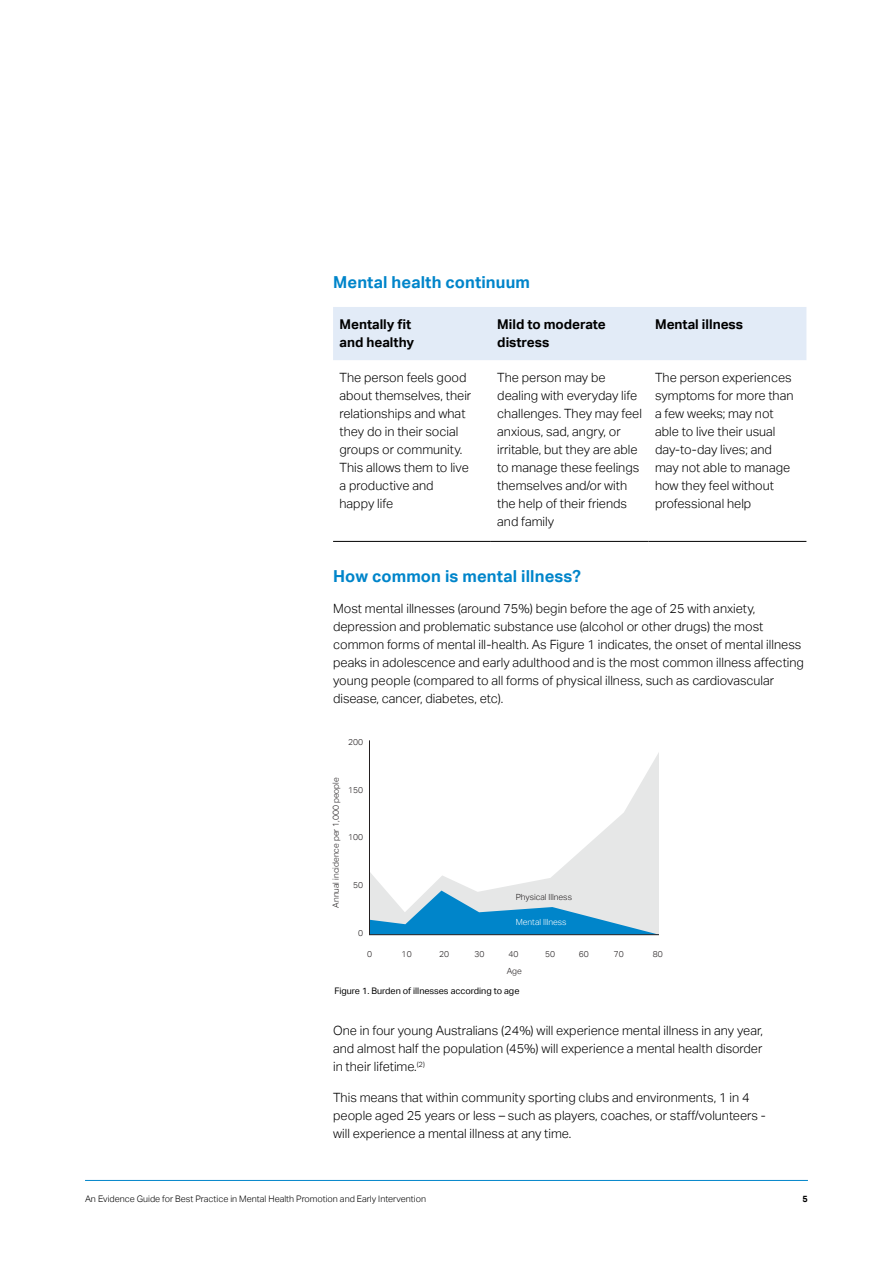
<style>
.page{position:relative;width:893px;height:1263px;background:#fff}
.page>*{position:absolute;margin:0;border:0;box-sizing:border-box;transform-origin:0 0}
.t1{font:700 16.5px "Aktiv Grotesk";letter-spacing:.01em;color:#0085ca}
.t2{font:700 13.5px/18px "Aktiv Grotesk";color:#000}
.t3{font:300 12.75px/18px "Aktiv Grotesk";color:#000}
.t4{font:300 9px "Aktiv Grotesk";color:#000}
.t5{font:9px "Aktiv Grotesk";color:#000}
.t6{font:700 9px "Aktiv Grotesk";color:#000}
.t7{font:300 8.4px "Aktiv Grotesk";color:#231f20}
.t8{font:300 8.4px "Aktiv Grotesk";color:#fff}
</style>
<div class="page">
<div style="left:333px;top:307px;width:473px;height:53px;background:#e2ebf7"></div>
<hr style="left:333px;top:541px;width:158px;height:1px;background:#000">
<hr style="left:491px;top:541px;width:158px;height:1px;background:#000">
<hr style="left:649px;top:541px;width:157px;height:1px;background:#000">
<svg style="left:369px;top:740px;width:290px;height:195px"></svg>
<hr style="left:85px;top:1180px;width:723px;height:1px;background:#0085ca">
<p class="t1" style="left:333px;top:273px;width:198px">Mental health continuum</p>
<p class="t2" style="left:339px;top:316px;width:76px">Mentally fit and healthy</p>
<p class="t2" style="left:497px;top:316px;width:110px">Mild to moderate distress</p>
<p class="t2" style="left:655px;top:316px;width:90px">Mental illness</p>
<p class="t3" style="left:339px;top:369px;width:133px">The person feels good about themselves, their relationships and what they do in their social groups or community.<br>This allows them to live a productive and happy life</p>
<p class="t3" style="left:497px;top:369px;width:146px">The person may be dealing with everyday life challenges. They may feel anxious, sad, angry, or irritable, but they are able to manage these feelings themselves and/or with the help of their friends and family</p>
<p class="t3" style="left:655px;top:369px;width:140px">The person experiences symptoms for more than a few weeks; may not able to live their usual day-to-day lives; and may not able to manage how they feel without professional help</p>
<p class="t1" style="left:333px;top:567px;width:249px">How common is mental illness?</p>
<p class="t3" style="left:333px;top:599px;width:472px">Most mental illnesses (around 75%) begin before the age of 25 with anxiety, depression and problematic substance use (alcohol or other drugs) the most common forms of mental ill-health. As Figure 1 indicates, the onset of mental illness peaks in adolescence and early adulthood and is the most common illness affecting young people (compared to all forms of physical illness, such as cardiovascular disease, cancer, diabetes, etc).</p>
<p class="t7" style="left:348px;top:737px;width:17px">200</p>
<p class="t7" style="left:331px;top:908px;width:132px;rotate:-90deg">Annual incidence per 1,000 people</p>
<p class="t7" style="left:348px;top:785px;width:17px">150</p>
<p class="t7" style="left:348px;top:833px;width:17px">100</p>
<p class="t7" style="left:353px;top:880px;width:12px">50</p>
<p class="t7" style="left:358px;top:928px;width:7px">0</p>
<p class="t7" style="left:516px;top:892px;width:58px">Physical Illness</p>
<p class="t8" style="left:516px;top:917px;width:52px">Mental Illness</p>
<p class="t7" style="left:367px;top:950px;width:7px">0</p>
<p class="t7" style="left:402px;top:950px;width:12px">10</p>
<p class="t7" style="left:439px;top:950px;width:12px">20</p>
<p class="t7" style="left:474px;top:950px;width:12px">30</p>
<p class="t7" style="left:508px;top:950px;width:12px">40</p>
<p class="t7" style="left:545px;top:950px;width:12px">50</p>
<p class="t7" style="left:579px;top:950px;width:12px">60</p>
<p class="t7" style="left:614px;top:950px;width:12px">70</p>
<p class="t7" style="left:653px;top:950px;width:12px">80</p>
<p class="t7" style="left:507px;top:966px;width:17px">Age</p>
<p class="t5" style="left:335px;top:986px;width:186px">Figure 1. Burden of illnesses according to age</p>
<p class="t3" style="left:333px;top:1022px;width:431px;text-align:justify">One in four young Australians (24%) will experience mental illness in any year, and almost half the population (45%) will experience a mental health disorder in their lifetime.<sup>(2)</sup></p>
<p class="t3" style="left:333px;top:1089px;width:434px">This means that within community sporting clubs and environments, 1 in 4 people aged 25 years or less – such as players, coaches, or staff/volunteers - will experience a mental illness at any time.</p>
<p class="t4" style="left:85px;top:1194px;width:343px">An Evidence Guide for Best Practice in Mental Health Promotion and Early Intervention</p>
<p class="t6" style="left:803px;top:1194px;width:7px">5</p>
</div>
